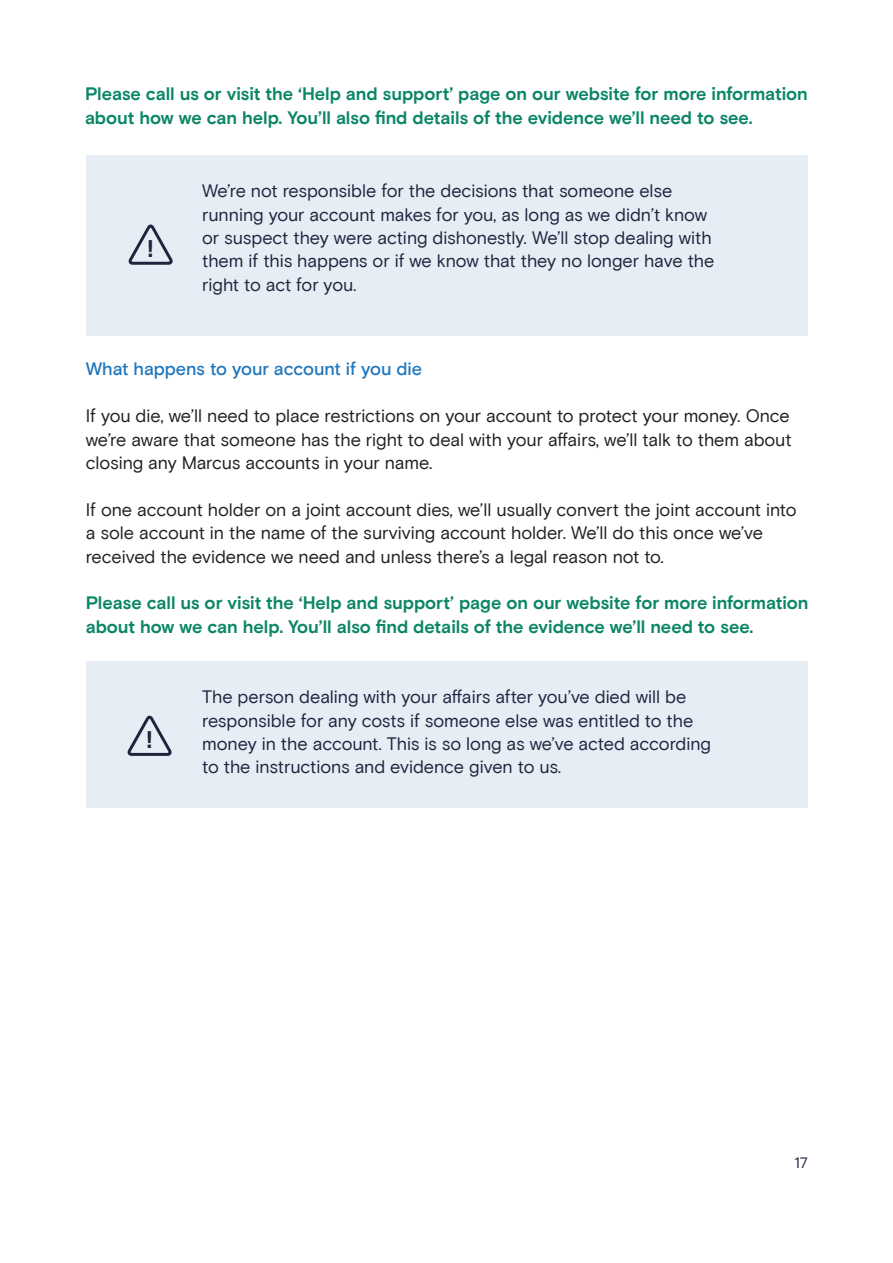
<style>
.page{position:relative;width:893px;height:1263px;background:#fff}
.page>*{position:absolute;margin:0;border:0;box-sizing:border-box;transform-origin:0 0}
.t1{font:700 24px "Basis Grotesque Pro";color:#21243e}
.t2{font:18px/23.4px "Basis Grotesque Pro";letter-spacing:-.005em;color:#20243f}
.t3{font:18px/23.4px "Basis Grotesque Pro";letter-spacing:-.005em;color:#231f20;text-align:justify}
.t4{font:700 18px/23.4px "Basis Grotesque Pro";color:#0c8667}
.t5{font:500 18px "Basis Grotesque Pro";letter-spacing:-.005em;color:#2077bd}
.t6{font:15px "Basis Grotesque Pro";color:#20243f}
</style>
<div class="page">
<div style="left:86px;top:155px;width:721px;height:181px;background:#e7edf4"></div>
<svg style="left:128px;top:224px;width:45px;height:41px"></svg>
<div style="left:86px;top:661px;width:721px;height:147px;background:#e7edf4"></div>
<svg style="left:127px;top:715px;width:45px;height:41px"></svg>
<p class="t4" style="left:85px;top:83px;width:724px">Please call us or visit the ‘Help and support’ page on our website for more information about how we can help. You’ll also find details of the evidence we’ll need to see.</p>
<h1 class="t1" style="left:147px;top:234px;width:8px">!</h1>
<p class="t2" style="left:202px;top:180px;width:514px">We’re not responsible for the decisions that someone else running your account makes for you, as long as we didn’t know or suspect they were acting dishonestly. We’ll stop dealing with them if this happens or if we know that they no longer have the right to act for you.</p>
<p class="t5" style="left:86px;top:358px;width:338px">What happens to your account if you die</p>
<p class="t3" style="left:86px;top:404px;width:707px">If you die, we’ll need to place restrictions on your account to protect your money. Once we’re aware that someone has the right to deal with your affairs, we’ll talk to them about closing any Marcus accounts in your name.</p>
<p class="t3" style="left:86px;top:498px;width:712px;text-align:left">If one account holder on a joint account dies, we’ll usually convert the joint account into a sole account in the name of the surviving account holder. We’ll do this once we’ve received the evidence we need and unless there’s a legal reason not to.</p>
<p class="t4" style="left:86px;top:592px;width:724px">Please call us or visit the ‘Help and support’ page on our website for more information about how we can help. You’ll also find details of the evidence we’ll need to see.</p>
<h1 class="t1" style="left:146px;top:725px;width:8px">!</h1>
<p class="t2" style="left:202px;top:686px;width:510px">The person dealing with your affairs after you’ve died will be responsible for any costs if someone else was entitled to the money in the account. This is so long as we’ve acted according to the instructions and evidence given to us.</p>
<p class="t6" style="left:794px;top:1154px;width:15px">17</p>
</div>
